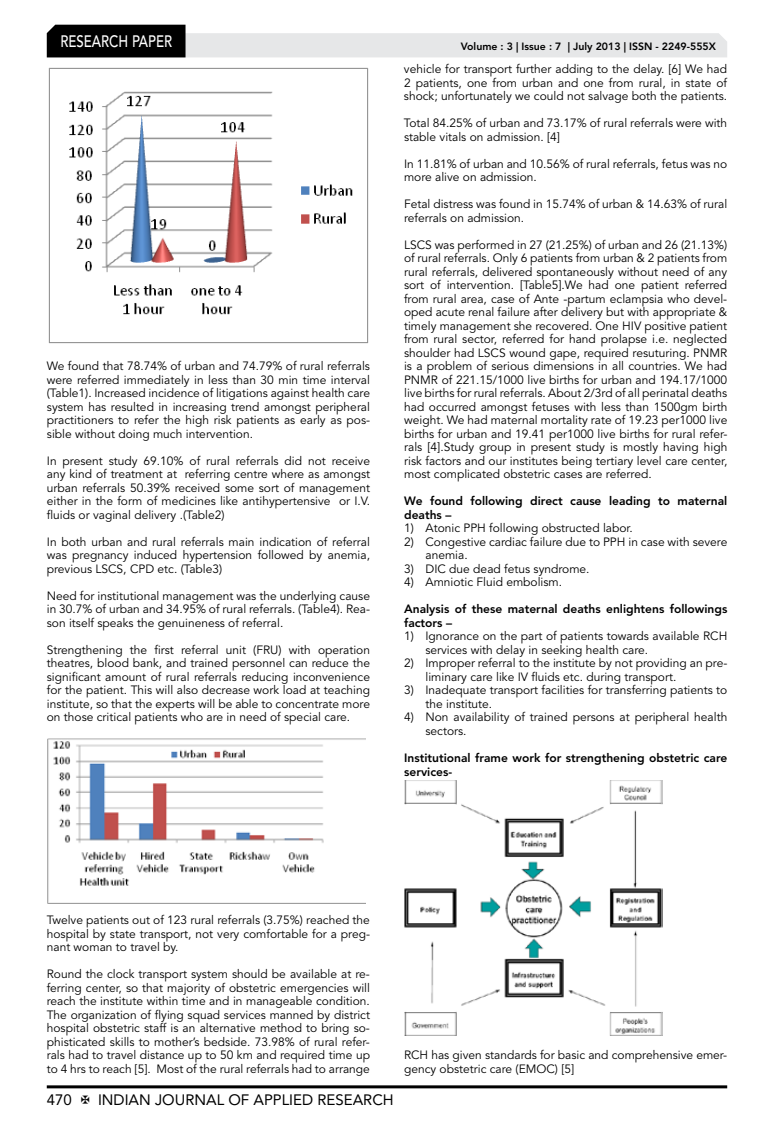
<style>
.page{position:relative;width:774px;height:1136px;background:#fff}
.page>*{position:absolute;margin:0;border:0;box-sizing:border-box;transform-origin:0 0}
.t1{font:500 16.5px "Avenir LT Std";color:#fff;scale:.8 1}
.t2{font:15px "Avenir LT Std";color:#000}
.t3{font:12px/13.5px "Avenir LT Std";color:#000;text-align:justify}
.t4{font:800 12px/13.5px "Avenir LT Std";color:#000}
.t5{font:800 10.5px "Avenir LT Std";color:#000}
</style>
<div class="page">
<hr style="left:47px;top:1085px;width:680px;height:3px;background:#000">
<svg style="left:47px;top:25px;width:680px;height:32px"></svg>
<img style="left:48px;top:67px;width:320px;height:276px">
<img style="left:48px;top:738px;width:317px;height:165px">
<img style="left:404px;top:780px;width:258px;height:255px">
<h1 class="t1" style="left:60px;top:32px;width:139px">RESEARCH PAPER</h1>
<p class="t3" style="left:47px;top:359px;width:325px">We found that 78.74% of urban and 74.79% of rural referrals were referred immediately in less than 30 min time interval (Table1). Increased incidence of litigations against health care system has resulted in increasing trend amongst peripheral practitioners to refer the high risk patients as early as pos&shy;sible without doing much intervention.</p>
<p class="t3" style="left:47px;top:454px;width:325px">In present study 69.10% of rural referrals did not receive any kind of treatment at referring centre where as amongst urban referrals 50.39% received some sort of management either in the form of medicines like antihypertensive or I.V. fluids or vaginal delivery .(Table2)</p>
<p class="t3" style="left:47px;top:535px;width:325px">In both urban and rural referrals main indication of referral was pregnancy induced hypertension followed by anemia, previous LSCS, CPD etc. (Table3)</p>
<p class="t3" style="left:47px;top:589px;width:325px">Need for institutional management was the underlying cause in 30.7% of urban and 34.95% of rural referrals. (Table4). Rea&shy;son itself speaks the genuineness of referral.</p>
<p class="t3" style="left:47px;top:643px;width:325px">Strengthening the first referral unit (FRU) with operation theatres, blood bank, and trained personnel can reduce the significant amount of rural referrals reducing inconvenience for the patient. This will also decrease work load at teaching institute, so that the experts will be able to concentrate more on those critical patients who are in need of special care.</p>
<p class="t5" style="left:461px;top:41px;width:257px">Volume : 3 | Issue : 7 | July 2013 | ISSN - 2249-555X</p>
<p class="t3" style="left:404px;top:62px;width:325px">vehicle for transport further adding to the delay. [6] We had 2 patients, one from urban and one from rural, in state of shock; unfortunately we could not salvage both the patients.</p>
<p class="t3" style="left:404px;top:116px;width:325px">Total 84.25% of urban and 73.17% of rural referrals were with stable vitals on admission. [4]</p>
<p class="t3" style="left:404px;top:157px;width:325px">In 11.81% of urban and 10.56% of rural referrals, fetus was no more alive on admission.</p>
<p class="t3" style="left:404px;top:197px;width:325px">Fetal distress was found in 15.74% of urban &amp; 14.63% of rural referrals on admission.</p>
<p class="t3" style="left:404px;top:238px;width:325px">LSCS was performed in 27 (21.25%) of urban and 26 (21.13%) of rural referrals. Only 6 patients from urban &amp; 2 patients from rural referrals, delivered spontaneously without need of any sort of intervention. [Table5].We had one patient referred from rural area, case of Ante -partum eclampsia who devel&shy;oped acute renal failure after delivery but with appropriate &amp; timely management she recovered. One HIV positive patient from rural sector, referred for hand prolapse i.e. neglected shoulder had LSCS wound gape, required resuturing. PNMR is a problem of serious dimensions in all countries. We had PNMR of 221.15/1000 live births for urban and 194.17/1000 live births for rural referrals. About 2/3rd of all perinatal deaths had occurred amongst fetuses with less than 1500gm birth weight. We had maternal mortality rate of 19.23 per1000 live births for urban and 19.41 per1000 live births for rural refer&shy;rals [4].Study group in present study is mostly having high risk factors and our institutes being tertiary level care center, most complicated obstetric cases are referred.</p>
<p class="t4" style="left:404px;top:494px;width:325px">We found following direct cause leading to maternal deaths –</p>
<p class="t3" style="left:404px;top:521px;width:230px">1) Atonic PPH following obstructed labor.</p>
<p class="t3" style="left:425px;top:535px;width:303px;text-indent:-21px">2) Congestive cardiac failure due to PPH in case with severe anemia.</p>
<p class="t3" style="left:404px;top:562px;width:187px">3) DIC due dead fetus syndrome.</p>
<p class="t3" style="left:404px;top:575px;width:159px">4) Amniotic Fluid embolism.</p>
<p class="t4" style="left:404px;top:602px;width:325px">Analysis of these maternal deaths enlightens followings factors –</p>
<p class="t3" style="left:425px;top:629px;width:303px;text-indent:-21px">1) Ignorance on the part of patients towards available RCH services with delay in seeking health care.</p>
<p class="t3" style="left:425px;top:656px;width:303px;text-indent:-21px">2) Improper referral to the institute by not providing an pre&shy;liminary care like IV fluids etc. during transport.</p>
<p class="t3" style="left:425px;top:683px;width:303px;text-indent:-21px">3) Inadequate transport facilities for transferring patients to the institute.</p>
<p class="t3" style="left:425px;top:710px;width:303px;text-indent:-21px">4) Non availability of trained persons at peripheral health sectors.</p>
<p class="t4" style="left:404px;top:751px;width:325px">Institutional frame work for strengthening obstetric care services-</p>
<p class="t3" style="left:47px;top:913px;width:325px">Twelve patients out of 123 rural referrals (3.75%) reached the hospital by state transport, not very comfortable for a preg&shy;nant woman to travel by.</p>
<p class="t3" style="left:47px;top:967px;width:325px">Round the clock transport system should be available at re&shy;ferring center, so that majority of obstetric emergencies will reach the institute within time and in manageable condition.<br>The organization of flying squad services manned by district hospital obstetric staff is an alternative method to bring so&shy;phisticated skills to mother’s bedside. 73.98% of rural refer&shy;rals had to travel distance up to 50 km and required time up to 4 hrs to reach [5]. Most of the rural referrals had to arrange</p>
<p class="t2" style="left:47px;top:1090px;width:27px">470</p>
<p class="t2" style="left:98px;top:1090px;width:297px">INDIAN JOURNAL OF APPLIED RESEARCH</p>
<p class="t3" style="left:404px;top:1048px;width:325px">RCH has given standards for basic and comprehensive emer&shy;gency obstetric care (EMOC) [5]</p>
</div>
